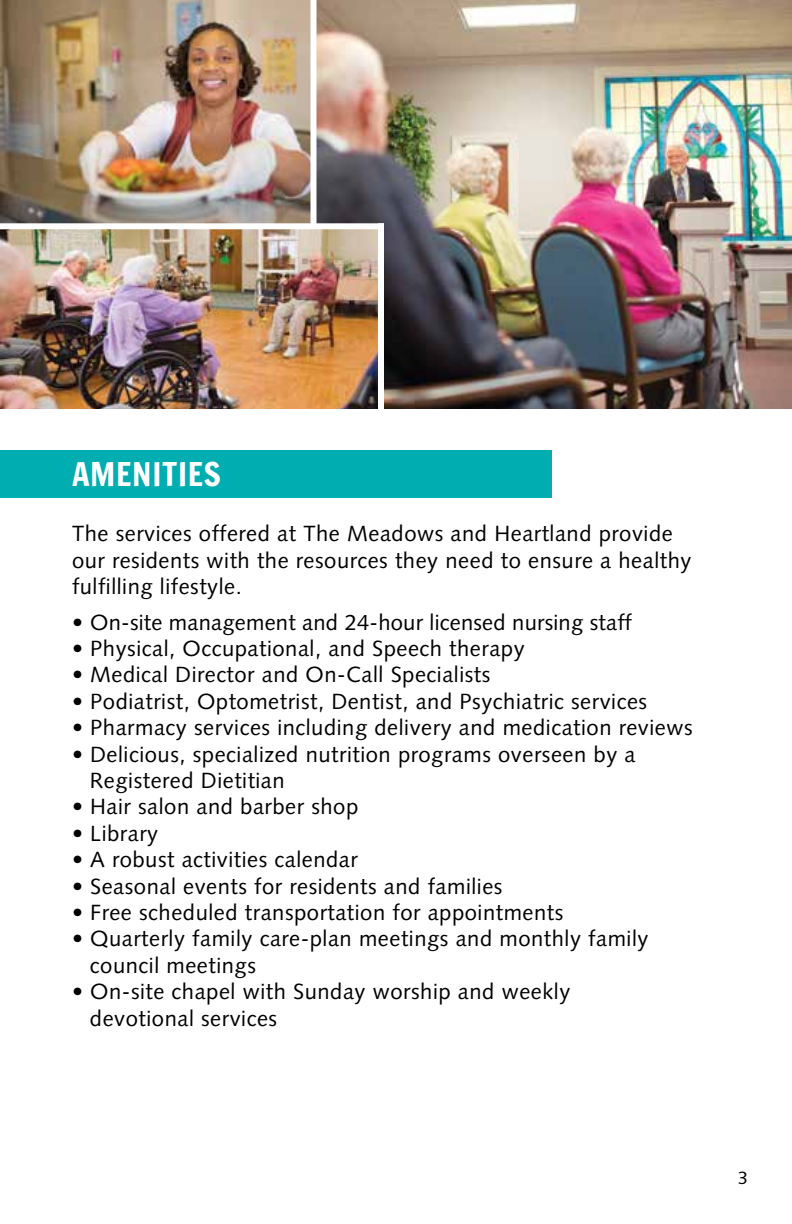
<style>
.page{position:relative;width:792px;height:1224px;background:#fff}
.page>*{position:absolute;margin:0;border:0;box-sizing:border-box;transform-origin:0 0}
.t1{font:32px "Francois One";letter-spacing:.02em;color:#fff}
.t2{font:22px/26.4px "Syntax LT Std";letter-spacing:.025em;color:#000}
.t3{font:18px "Syntax LT Std";color:#000}
</style>
<div class="page">
<img style="left:0;top:0;width:310px;height:223px">
<div style="left:0;top:450px;width:552px;height:48px;background:#00adb1"></div>
<img style="left:316px;top:0;width:476px;height:408px">
<img style="left:0;top:229px;width:378px;height:179px">
<div style="left:0;top:223px;width:384px;height:6px;background:#fff"></div>
<div style="left:378px;top:223px;width:6px;height:196px;background:#fff"></div>
<h1 class="t1" style="left:72px;top:451px;width:150px">AMENITIES</h1>
<p class="t2" style="left:72px;top:521px;width:621px">The services offered at The Meadows and Heartland provide our residents with the resources they need to ensure a healthy fulfilling lifestyle.</p>
<p class="t2" style="left:72px;top:609px;width:561px">• On-site management and 24-hour licensed nursing staff</p>
<p class="t2" style="left:72px;top:635px;width:454px">• Physical, Occupational, and Speech therapy</p>
<p class="t2" style="left:72px;top:662px;width:420px">• Medical Director and On-Call Specialists</p>
<p class="t2" style="left:72px;top:688px;width:577px">• Podiatrist, Optometrist, Dentist, and Psychiatric services</p>
<p class="t2" style="left:72px;top:714px;width:622px">• Pharmacy services including delivery and medication reviews</p>
<p class="t2" style="left:90px;top:741px;width:547px;text-indent:-18px">• Delicious, specialized nutrition programs overseen by a<br>Registered Dietitian</p>
<p class="t2" style="left:72px;top:794px;width:288px">• Hair salon and barber shop</p>
<p class="t2" style="left:72px;top:820px;width:88px">• Library</p>
<p class="t2" style="left:72px;top:846px;width:287px">• A robust activities calendar</p>
<p class="t2" style="left:72px;top:873px;width:432px">• Seasonal events for residents and families</p>
<p class="t2" style="left:72px;top:899px;width:493px">• Free scheduled transportation for appointments</p>
<p class="t2" style="left:90px;top:926px;width:560px;text-indent:-18px">• Quarterly family care-plan meetings and monthly family council meetings</p>
<p class="t2" style="left:90px;top:978px;width:482px;text-indent:-18px">• On-site chapel with Sunday worship and weekly devotional services</p>
<p class="t3" style="left:738px;top:1167px;width:12px">3</p>
</div>
